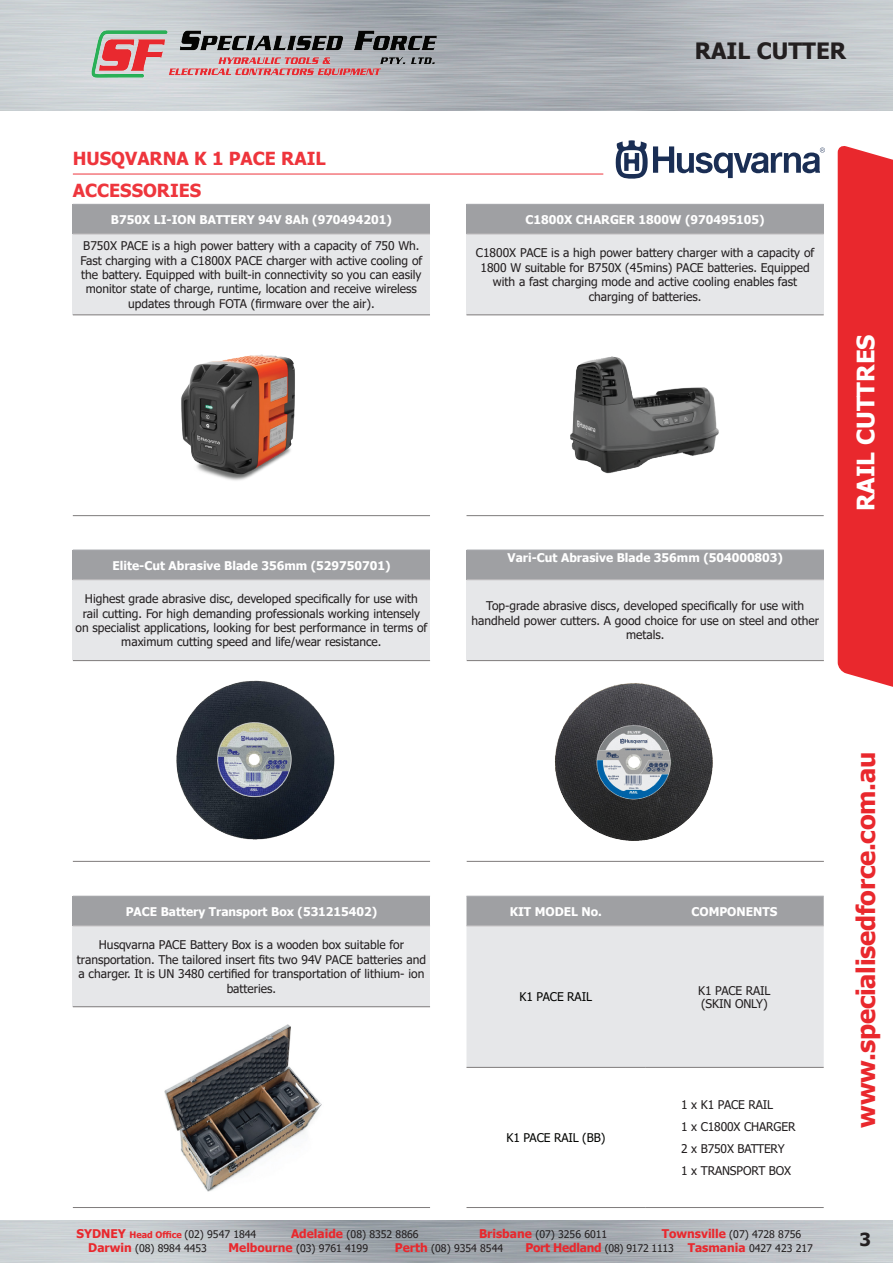
<style>
.page{position:relative;width:893px;height:1263px;background:#fff}
.page>*{position:absolute;margin:0;border:0;box-sizing:border-box;transform-origin:0 0}
.t1{font:700 25.5px "Tahoma";letter-spacing:-.01em;color:#e9282d}
.t2{font:700 24px "Tahoma";color:#fff}
.t3{font:700 22.5px "Tahoma";color:#231f20}
.RC_Product_Heading_RED_Underline{font:700 18px "Tahoma";color:#ee353c}
.RC_Features_INTRO_BOLD{font:700 18px "Tahoma";color:#ee363d}
.t4{font:700 18px "Tahoma";color:#231f20}
.table_cell_plain{font:12px/14.4px "Tahoma";color:#231f20;text-align:center}
.table_heading_white{font:700 12px "Tahoma";color:#fff}
.RC_Cell_Centred_10_pt_SOURCE{font:12px "Tahoma";letter-spacing:-.01em;color:#231f20}
.RC_Cell_Centred_10_pt_SOURCE-2{font:12px "Tahoma";letter-spacing:-.01em;color:#040503}
.RC_Header_Table_WHITE_10_pt_SOURCE{font:700 12px "Tahoma";color:#fff}
.t5{font:10.5px "Tahoma";color:#231f20}
.s1{font-weight:700;font-size:12px;color:#e9282d}
.s2{font-weight:700;font-size:9px;color:#e9282d}
</style>
<div class="page">
<div style="left:838px;top:146px;width:55px;height:541px;background:#e9282d"></div>
<img style="left:61px;top:30px;width:408px;height:52px">
<svg style="left:616px;top:140px;width:209px;height:39px"></svg>
<hr style="left:73px;top:174px;width:530px;height:1px;background:#ee353c">
<div style="left:73px;top:204px;width:357px;height:30px;background:#9fa0a3"></div>
<div style="left:73px;top:234px;width:357px;height:81px;background:#e6e7e9"></div>
<hr style="left:73px;top:315px;width:357px;height:1px;background:#7e7b7b">
<hr style="left:73px;top:515px;width:357px;height:1px;background:#7e7b7b">
<hr style="left:73px;top:234px;width:357px;height:1px;background:#c5c2c3">
<hr style="left:73px;top:204px;width:357px;height:1px;background:#a8a9ad">
<div style="left:467px;top:550px;width:357px;height:30px;background:#9fa0a3"></div>
<div style="left:467px;top:580px;width:357px;height:81px;background:#e6e7e9"></div>
<hr style="left:467px;top:660px;width:357px;height:1px;background:#7e7b7b">
<hr style="left:467px;top:861px;width:357px;height:1px;background:#7e7b7b">
<hr style="left:467px;top:579px;width:357px;height:1px;background:#c5c2c3">
<hr style="left:467px;top:550px;width:357px;height:1px;background:#a8a9ad">
<div style="left:73px;top:550px;width:357px;height:30px;background:#9fa0a3"></div>
<div style="left:73px;top:580px;width:357px;height:81px;background:#e6e7e9"></div>
<hr style="left:73px;top:660px;width:357px;height:1px;background:#7e7b7b">
<hr style="left:73px;top:861px;width:357px;height:1px;background:#7e7b7b">
<hr style="left:73px;top:579px;width:357px;height:1px;background:#c5c2c3">
<hr style="left:73px;top:550px;width:357px;height:1px;background:#a8a9ad">
<div style="left:73px;top:896px;width:357px;height:30px;background:#9fa0a3"></div>
<div style="left:73px;top:926px;width:357px;height:81px;background:#e6e7e9"></div>
<hr style="left:73px;top:1006px;width:357px;height:1px;background:#7e7b7b">
<hr style="left:73px;top:1207px;width:357px;height:1px;background:#7e7b7b">
<hr style="left:73px;top:926px;width:357px;height:1px;background:#c5c2c3">
<hr style="left:73px;top:896px;width:357px;height:1px;background:#a8a9ad">
<div style="left:466px;top:204px;width:358px;height:30px;background:#9fa0a3"></div>
<div style="left:466px;top:234px;width:358px;height:81px;background:#e6e7e9"></div>
<hr style="left:466px;top:315px;width:358px;height:1px;background:#7e7b7b">
<hr style="left:466px;top:515px;width:358px;height:1px;background:#7e7b7b">
<hr style="left:466px;top:234px;width:358px;height:1px;background:#c5c2c3">
<hr style="left:466px;top:204px;width:358px;height:1px;background:#a8a9ad">
<div style="left:466px;top:897px;width:358px;height:29px;background:#9fa0a3"></div>
<div style="left:466px;top:927px;width:358px;height:140px;background:#e6e7e9"></div>
<hr style="left:466px;top:1067px;width:179px;height:1px;background:#7e7b7b">
<hr style="left:645px;top:1067px;width:179px;height:1px;background:#7e7b7b">
<hr style="left:466px;top:1207px;width:179px;height:1px;background:#7e7b7b">
<hr style="left:645px;top:1207px;width:179px;height:1px;background:#7e7b7b">
<hr style="left:466px;top:926px;width:179px;height:1px;background:#c5c2c3">
<hr style="left:645px;top:926px;width:179px;height:1px;background:#c5c2c3">
<hr style="left:466px;top:896px;width:179px;height:1px;background:#a8a9ad">
<hr style="left:645px;top:896px;width:179px;height:1px;background:#a8a9ad">
<img style="left:181px;top:354px;width:114px;height:127px">
<img style="left:570px;top:356px;width:149px;height:118px">
<img style="left:164px;top:1024px;width:158px;height:168px">
<img style="left:555px;top:683px;width:158px;height:158px">
<img style="left:124px;top:661px;width:256px;height:179px">
<p class="RC_Product_Heading_RED_Underline" style="left:73px;top:146px;width:254px">HUSQVARNA K 1 PACE RAIL</p>
<p class="RC_Features_INTRO_BOLD" style="left:73px;top:177px;width:130px">ACCESSORIES</p>
<p class="table_heading_white" style="left:111px;top:211px;width:282px">B750X LI-ION BATTERY 94V 8Ah (970494201)</p>
<p class="table_cell_plain" style="left:80px;top:239px;width:343px">B750X PACE is a high power battery with a capacity of 750 Wh.<br>Fast charging with a C1800X PACE charger with active cooling of the battery. Equipped with built-in connectivity so you can easily monitor state of charge, runtime, location and receive wireless updates through FOTA (firmware over the air).</p>
<p class="table_heading_white" style="left:113px;top:557px;width:279px">Elite-Cut Abrasive Blade 356mm (529750701)</p>
<p class="table_cell_plain" style="left:76px;top:592px;width:353px">Highest grade abrasive disc, developed specifically for use with rail cutting. For high demanding professionals working intensely on specialist applications, looking for best performance in terms of maximum cutting speed and life/wear resistance.</p>
<h3 class="t3" style="left:695px;top:35px;width:153px">RAIL CUTTER</h3>
<p class="table_heading_white" style="left:526px;top:211px;width:241px">C1800X CHARGER 1800W (970495105)</p>
<p class="table_cell_plain" style="left:476px;top:247px;width:340px">C1800X PACE is a high power battery charger with a capacity of 1800 W suitable for B750X (45mins) PACE batteries. Equipped with a fast charging mode and active cooling enables fast charging of batteries.</p>
<p class="table_heading_white" style="left:508px;top:549px;width:277px">Vari-Cut Abrasive Blade 356mm (504000803)</p>
<p class="table_cell_plain" style="left:471px;top:599px;width:349px">Top-grade abrasive discs, developed specifically for use with handheld power cutters. A good choice for use on steel and other metals.</p>
<h2 class="t2" style="left:849px;top:511px;width:178px;rotate:-90deg">RAIL CUTTRES</h2>
<p class="table_heading_white" style="left:126px;top:903px;width:253px">PACE Battery Transport Box (531215402)</p>
<p class="table_cell_plain" style="left:77px;top:938px;width:351px">Husqvarna PACE Battery Box is a wooden box suitable for transportation. The tailored insert fits two 94V PACE batteries and a charger. It is UN 3480 certified for transportation of lithium- ion batteries.</p>
<p class="RC_Header_Table_WHITE_10_pt_SOURCE" style="left:510px;top:903px;width:94px">KIT MODEL No.</p>
<p class="RC_Header_Table_WHITE_10_pt_SOURCE" style="left:691px;top:903px;width:87px">COMPONENTS</p>
<p class="RC_Cell_Centred_10_pt_SOURCE-2" style="left:520px;top:989px;width:74px">K1 PACE RAIL</p>
<p class="RC_Cell_Centred_10_pt_SOURCE-2" style="left:506px;top:1129px;width:100px">K1 PACE RAIL (BB)</p>
<p class="RC_Cell_Centred_10_pt_SOURCE" style="left:698px;top:982px;width:74px">K1 PACE RAIL</p>
<p class="RC_Cell_Centred_10_pt_SOURCE" style="left:701px;top:995px;width:68px">(SKIN ONLY)</p>
<p class="RC_Cell_Centred_10_pt_SOURCE" style="left:681px;top:1096px;width:93px">1 x K1 PACE RAIL</p>
<p class="RC_Cell_Centred_10_pt_SOURCE" style="left:681px;top:1118px;width:116px">1 x C1800X CHARGER</p>
<p class="RC_Cell_Centred_10_pt_SOURCE" style="left:681px;top:1140px;width:105px">2 x B750X BATTERY</p>
<p class="RC_Cell_Centred_10_pt_SOURCE" style="left:681px;top:1162px;width:111px">1 x TRANSPORT BOX</p>
<p class="t5" style="left:77px;top:1227px;width:181px"><span class="s1">SYDNEY</span> <span class="s2">Head Office</span> (02) 9547 1844</p>
<p class="t5" style="left:291px;top:1227px;width:129px"><span class="s1">Adelaide</span> (08) 8352 8866</p>
<p class="t5" style="left:479px;top:1227px;width:130px"><span class="s1">Brisbane</span> (07) 3256 6011</p>
<p class="t5" style="left:662px;top:1227px;width:141px"><span class="s1">Townsville</span> (07) 4728 8756</p>
<p class="t5" style="left:88px;top:1241px;width:120px"><span class="s1">Darwin</span> (08) 8984 4453</p>
<p class="t5" style="left:228px;top:1241px;width:141px"><span class="s1">Melbourne</span> (03) 9761 4199</p>
<p class="t5" style="left:395px;top:1241px;width:110px"><span class="s1">Perth</span> (08) 9354 8544</p>
<p class="t5" style="left:525px;top:1241px;width:289px"><span class="s1">Port Hedland</span> (08) 9172 1113 <span class="s1">Tasmania</span> 0427 423 217</p>
<h1 class="t1" style="left:848px;top:1128px;width:378px;rotate:-90deg">www.specialisedforce.com.au</h1>
<h3 class="t4" style="left:860px;top:1226px;width:13px">3</h3>
</div>
